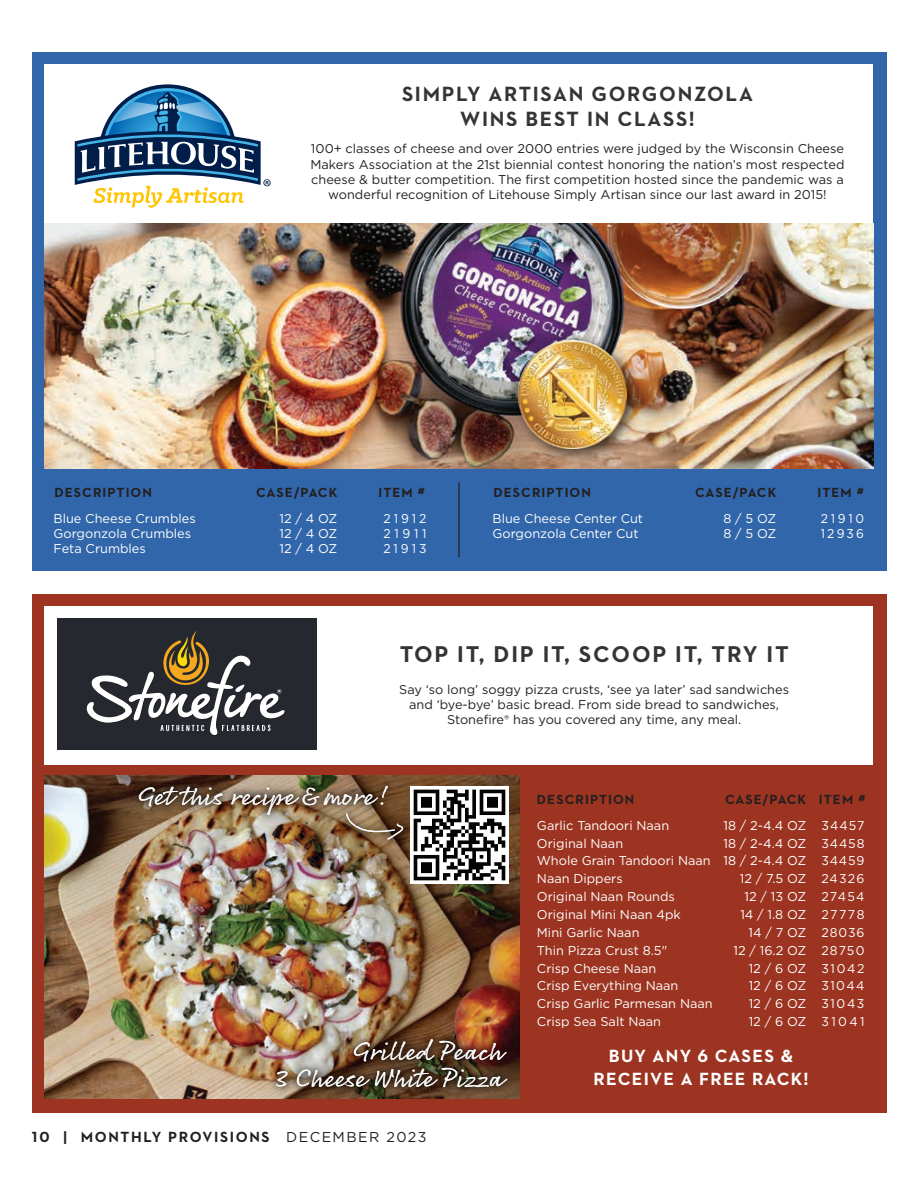
<style>
.page{position:relative;width:918px;height:1188px;background:#fff}
.page>*{position:absolute;margin:0;border:0;box-sizing:border-box;transform-origin:0 0}
.t1{font:27px/27px "Rollerscript Rough";color:#fff;text-align:right}
.t2{font:700 23.25px "Neutraface 2 Text";letter-spacing:.08em;color:#231f20}
.t3{font:700 21px/24.8px "Neutraface 2 Text";letter-spacing:.08em;color:#231f20;text-align:center}
.t4{font:700 18px/22.5px "Neutraface 2 Text";letter-spacing:.07em;color:#fff;text-align:center}
.t5{font:700 15px "Neutraface 2 Text";letter-spacing:.11em;color:#231f20}
.t6{font:700 13.5px "Neutraface 2 Text";letter-spacing:.08em;color:#231f20}
.t7{font:700 13.5px "Neutraface 2 Text";letter-spacing:.06em;color:#231f20}
.t8{font:12.75px/17.9px "Gotham";color:#fff}
.t9{font:12.75px/15.3px "Gotham";color:#231f20;text-align:center}
.t10{font:12.75px/14.9px "Gotham";color:#fff;text-align:justify;scale:.95 1}
.t11{font:12.75px/14.9px "Gotham";letter-spacing:.2em;color:#fff;scale:.95 1}
.s1{font-family:"Gotham";font-weight:400;font-size:14.25px}
</style>
<div class="page">
<div style="left:32px;top:53px;width:854px;height:518px;background:#3266aa"></div>
<div style="left:45px;top:64px;width:828px;height:159px;background:#fff"></div>
<img style="left:45px;top:223px;width:828px;height:245px">
<svg style="left:75px;top:84px;width:196px;height:124px"></svg>
<hr style="left:458px;top:482px;width:2px;height:75px;background:#231f20">
<img style="left:505px;top:327px;width:141px;height:141px">
<img style="left:519px;top:341px;width:108px;height:108px">
<div style="left:32px;top:594px;width:854px;height:518px;background:#9c3421"></div>
<div style="left:45px;top:606px;width:828px;height:158px;background:#fff"></div>
<div style="left:57px;top:618px;width:259px;height:132px;background:#262830"></div>
<svg style="left:86px;top:631px;width:199px;height:105px"></svg>
<img style="left:45px;top:776px;width:474px;height:323px">
<img style="left:411px;top:787px;width:97px;height:97px">
<img style="left:204px;top:1017px;width:316px;height:82px">
<img style="left:214px;top:1026px;width:306px;height:73px">
<img style="left:119px;top:764px;width:319px;height:103px">
<img style="left:129px;top:771px;width:300px;height:86px">
<img style="left:326px;top:794px;width:97px;height:65px">
<img style="left:336px;top:804px;width:77px;height:46px">
<svg style="left:346px;top:813px;width:57px;height:27px;background:#7e644a"></svg>
<h3 class="t3" style="left:402px;top:81px;width:352px">SIMPLY ARTISAN GORGONZOLA<br>WINS BEST IN CLASS!</h3>
<p class="t9" style="left:311px;top:141px;width:535px">100+ classes of cheese and over 2000 entries were judged by the Wisconsin Cheese Makers Association at the 21st biennial contest honoring the nation’s most respected cheese &amp; butter competition. The first competition hosted since the pandemic was a wonderful recognition of Litehouse Simply Artisan since our last award in 2015!</p>
<p class="t6" style="left:54px;top:484px;width:99px">DESCRIPTION</p>
<p class="t7" style="left:256px;top:484px;width:83px">CASE/PACK</p>
<p class="t6" style="left:378px;top:484px;width:48px">ITEM #</p>
<p class="t8" style="left:54px;top:511px;width:144px;line-height:14.9px">Blue Cheese Crumbles<br>Gorgonzola Crumbles<br>Feta Crumbles</p>
<p class="t10" style="left:383px;top:511px;width:47px">21912<br>21911<br>21913</p>
<p class="t8" style="left:280px;top:511px;width:59px;line-height:14.9px;text-align:justify">12 / 4 OZ 12 / 4 OZ 12 / 4 OZ</p>
<p class="t6" style="left:493px;top:484px;width:99px">DESCRIPTION</p>
<p class="t6" style="left:695px;top:484px;width:83px">CASE/PACK</p>
<p class="t6" style="left:817px;top:484px;width:48px">ITEM #</p>
<p class="t8" style="left:493px;top:511px;width:152px;line-height:14.9px">Blue Cheese Center Cut<br>Gorgonzola Center Cut</p>
<p class="t11" style="left:821px;top:511px;width:47px">21910<br>12936</p>
<p class="t8" style="left:723px;top:511px;width:54px;line-height:14.9px">8 / 5 OZ<br>8 / 5 OZ</p>
<h2 class="t2" style="left:399px;top:639px;width:391px">TOP IT, DIP IT, SCOOP IT, TRY IT</h2>
<p class="t9" style="left:399px;top:681px;width:391px">Say ‘so long’ soggy pizza crusts, ‘see ya later’ sad sandwiches and ‘bye-bye’ basic bread. From side bread to sandwiches,<br>Stonefire® has you covered any time, any meal.</p>
<h1 class="t1" style="left:139px;top:781px;width:253px">Get this recipe &amp; more!</h1>
<h1 class="t1" style="left:275px;top:1036px;width:230px">Grilled Peach<br>3 Cheese White Pizza</h1>
<p class="t5" style="left:32px;top:1127px;width:396px">10 | MONTHLY PROVISIONS <span class="s1">DECEMBER 2023</span></p>
<p class="t6" style="left:537px;top:790px;width:99px">DESCRIPTION</p>
<p class="t6" style="left:725px;top:790px;width:142px">CASE/PACK ITEM #</p>
<p class="t8" style="left:537px;top:816px;width:177px">Garlic Tandoori Naan<br>Original Naan<br>Whole Grain Tandoori Naan<br>Naan Dippers<br>Original Naan Rounds<br>Original Mini Naan 4pk<br>Mini Garlic Naan<br>Thin Pizza Crust 8.5"<br>Crisp Cheese Naan<br>Crisp Everything Naan<br>Crisp Garlic Parmesan Naan<br>Crisp Sea Salt Naan</p>
<p class="t8" style="left:821px;top:816px;width:45px;text-align:justify">34457<br>34458<br>34459<br>24326<br>27454<br>27778<br>28036<br>28750<br>31042<br>31044<br>31043<br>31041</p>
<p class="t8" style="left:724px;top:816px;width:84px;text-align:right">18 / 2-4.4 OZ<br>18 / 2-4.4 OZ<br>18 / 2-4.4 OZ<br>12 / 7.5 OZ<br>12 / 13 OZ<br>14 / 1.8 OZ<br>14 / 7 OZ<br>12 / 16.2 OZ<br>12 / 6 OZ<br>12 / 6 OZ<br>12 / 6 OZ<br>12 / 6 OZ</p>
<h3 class="t4" style="left:594px;top:1045px;width:217px">BUY ANY 6 CASES &amp;<br>RECEIVE A FREE RACK!</h3>
</div>
